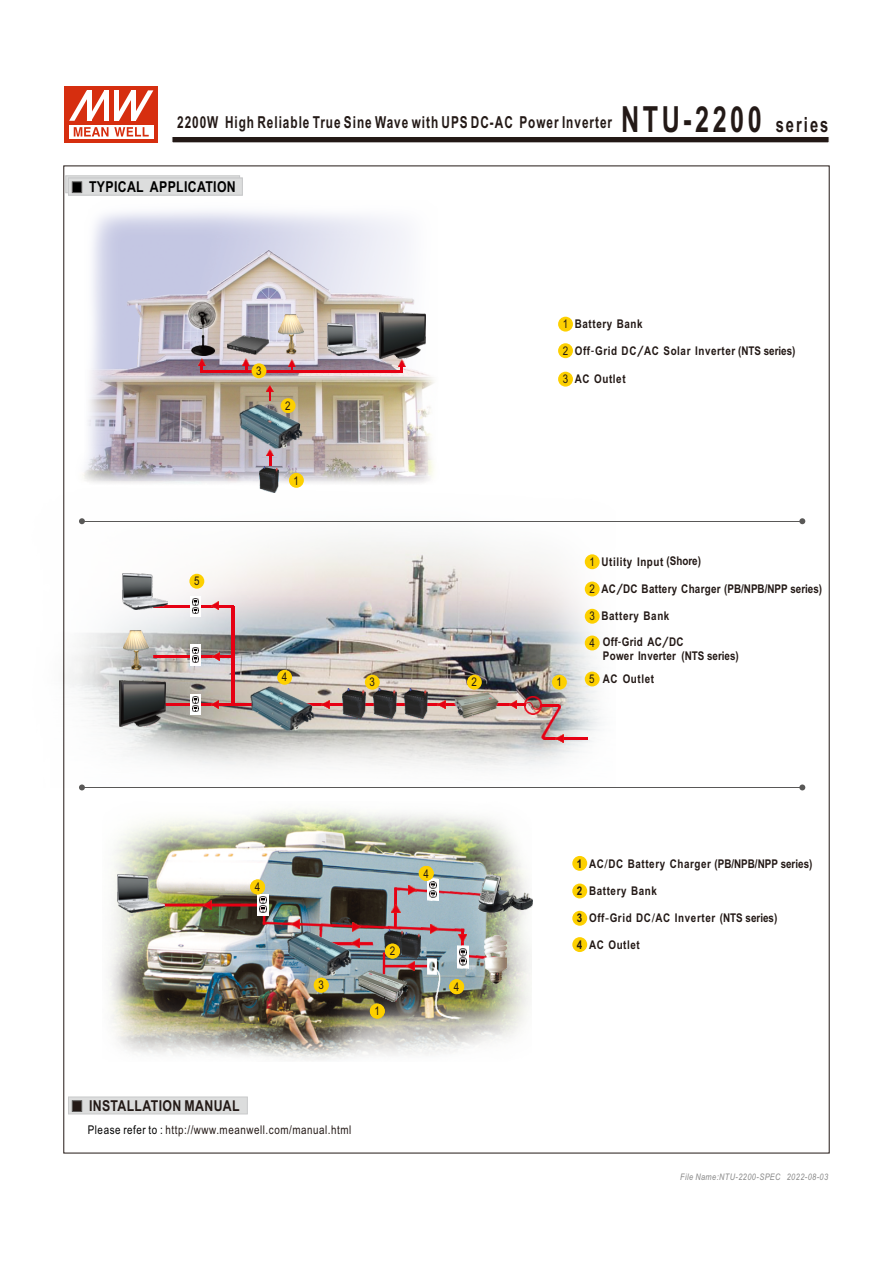
<style>
.page{position:relative;width:893px;height:1263px;background:#fff}
.page>*{position:absolute;margin:0;border:0;box-sizing:border-box;transform-origin:0 0}
.t1{font:700 16.5px "Arial Narrow";letter-spacing:.07em;color:#231916;scale:.87 1}
.t2{font:700 15px "Arial Narrow";letter-spacing:.025em;color:#000}
.t3{font:700 15px "Arial Narrow";letter-spacing:.025em;color:#231916}
.t4{font:700 12px/26.1px "Arial Narrow";letter-spacing:.05em;color:#231916}
.t5{font:700 12px/23.9px "Arial Narrow";letter-spacing:.02em;color:#231916}
.t6{font:12px "Arial Narrow";letter-spacing:.045em;color:#231916}
.t7{font:italic 9px "Arial Narrow";letter-spacing:.045em;color:#898989}
.s1{font-size:36px}
.s2{font-size:21px}
.s3{font-weight:400}
.s4{font-family:"Lucida Sans";font-weight:600}
.s5{color:#000}
.s6{font-family:"Arial Unicode MS";font-weight:400}
</style>
<div class="page">
<div style="left:65px;top:87px;width:93px;height:56px;background:#d62e0f"></div>
<svg style="left:69px;top:125px;width:84px;height:13px"></svg>
<svg style="left:74px;top:127px;width:75px;height:9px"></svg>
<svg style="left:69px;top:90px;width:84px;height:31px"></svg>
<img style="left:63px;top:488px;width:537px;height:300px">
<img style="left:109px;top:810px;width:422px;height:250px">
<img style="left:164px;top:903px;width:94px;height:3px">
<img style="left:262px;top:915px;width:4px;height:7px">
<img style="left:394px;top:892px;width:3px;height:30px">
<img style="left:382px;top:952px;width:4px;height:18px">
<img style="left:461px;top:931px;width:3px;height:15px">
<img style="left:262px;top:922px;width:202px;height:9px">
<img style="left:394px;top:887px;width:33px;height:5px">
<img style="left:469px;top:954px;width:16px;height:6px">
<img style="left:438px;top:890px;width:40px;height:7px">
<img style="left:383px;top:964px;width:45px;height:3px">
<img style="left:359px;top:942px;width:14px;height:3px">
<svg style="left:291px;top:920px;width:8px;height:7px"></svg>
<svg style="left:407px;top:961px;width:8px;height:9px"></svg>
<svg style="left:203px;top:900px;width:8px;height:9px"></svg>
<svg style="left:354px;top:939px;width:5px;height:8px"></svg>
<svg style="left:391px;top:904px;width:9px;height:8px"></svg>
<svg style="left:430px;top:925px;width:8px;height:8px"></svg>
<svg style="left:352px;top:922px;width:8px;height:9px"></svg>
<svg style="left:408px;top:886px;width:8px;height:8px"></svg>
<svg style="left:458px;top:934px;width:9px;height:8px"></svg>
<img style="left:258px;top:894px;width:11px;height:21px">
<svg style="left:260px;top:897px;width:7px;height:16px"></svg>
<img style="left:427px;top:879px;width:11px;height:22px">
<svg style="left:429px;top:881px;width:7px;height:17px"></svg>
<img style="left:458px;top:946px;width:11px;height:22px">
<svg style="left:460px;top:949px;width:7px;height:16px"></svg>
<img style="left:428px;top:958px;width:8px;height:16px">
<img style="left:117px;top:875px;width:47px;height:38px">
<img style="left:359px;top:970px;width:49px;height:32px">
<img style="left:385px;top:929px;width:35px;height:29px">
<img style="left:430px;top:966px;width:34px;height:53px">
<img style="left:478px;top:874px;width:54px;height:38px">
<img style="left:485px;top:936px;width:21px;height:47px">
<img style="left:75px;top:251px;width:369px;height:288px">
<svg style="left:68px;top:1097px;width:180px;height:17px;background:#d3d4d4"></svg>
<div style="left:572px;top:911px;width:15px;height:15px;background:#fdd000;border-radius:50%"></div>
<div style="left:572px;top:937px;width:15px;height:15px;background:#fdd000;border-radius:50%"></div>
<div style="left:572px;top:883px;width:15px;height:15px;background:#fdd000;border-radius:50%"></div>
<div style="left:572px;top:856px;width:15px;height:15px;background:#fdd000;border-radius:50%"></div>
<img style="left:165px;top:703px;width:360px;height:2px">
<img style="left:232px;top:606px;width:2px;height:99px">
<img style="left:167px;top:605px;width:66px;height:2px">
<img style="left:563px;top:737px;width:25px;height:2px">
<img style="left:541px;top:704px;width:19px;height:35px">
<img style="left:153px;top:656px;width:80px;height:2px">
<img style="left:190px;top:596px;width:11px;height:20px">
<svg style="left:192px;top:598px;width:7px;height:16px"></svg>
<img style="left:190px;top:694px;width:11px;height:20px">
<svg style="left:192px;top:697px;width:7px;height:15px"></svg>
<img style="left:190px;top:645px;width:11px;height:20px">
<svg style="left:192px;top:647px;width:7px;height:15px"></svg>
<svg style="left:509px;top:700px;width:8px;height:9px"></svg>
<svg style="left:556px;top:734px;width:7px;height:8px"></svg>
<svg style="left:438px;top:700px;width:7px;height:9px"></svg>
<svg style="left:321px;top:700px;width:8px;height:9px"></svg>
<svg style="left:211px;top:700px;width:8px;height:9px"></svg>
<svg style="left:211px;top:602px;width:8px;height:8px"></svg>
<svg style="left:212px;top:653px;width:8px;height:8px"></svg>
<img style="left:525px;top:697px;width:17px;height:17px">
<img style="left:525px;top:702px;width:16px;height:7px">
<img style="left:454px;top:692px;width:45px;height:27px">
<img style="left:405px;top:688px;width:22px;height:30px">
<img style="left:374px;top:688px;width:22px;height:30px">
<img style="left:343px;top:688px;width:22px;height:30px">
<img style="left:120px;top:680px;width:45px;height:46px">
<img style="left:122px;top:574px;width:45px;height:36px">
<div style="left:585px;top:609px;width:15px;height:15px;background:#fdd000;border-radius:50%"></div>
<div style="left:585px;top:671px;width:15px;height:15px;background:#fdd000;border-radius:50%"></div>
<div style="left:585px;top:635px;width:15px;height:15px;background:#fdd000;border-radius:50%"></div>
<div style="left:585px;top:581px;width:15px;height:15px;background:#fdd000;border-radius:50%"></div>
<div style="left:585px;top:554px;width:15px;height:15px;background:#fdd000;border-radius:50%"></div>
<hr style="left:84px;top:787px;width:718px;height:1px;background:#595857">
<svg style="left:79px;top:784px;width:6px;height:6px"></svg>
<svg style="left:799px;top:784px;width:6px;height:6px"></svg>
<div style="left:552px;top:675px;width:15px;height:15px;background:#fdd000;border-radius:50%"></div>
<div style="left:467px;top:675px;width:15px;height:15px;background:#fdd000;border-radius:50%"></div>
<div style="left:365px;top:675px;width:15px;height:15px;background:#fdd000;border-radius:50%"></div>
<div style="left:189px;top:574px;width:15px;height:15px;background:#fdd000;border-radius:50%"></div>
<div style="left:277px;top:670px;width:15px;height:15px;background:#fdd000;border-radius:50%"></div>
<img style="left:327px;top:324px;width:39px;height:31px">
<img style="left:279px;top:314px;width:24px;height:42px">
<img style="left:185px;top:300px;width:33px;height:56px">
<img style="left:259px;top:466px;width:20px;height:26px">
<svg style="left:266px;top:385px;width:8px;height:15px"></svg>
<svg style="left:288px;top:360px;width:8px;height:11px"></svg>
<svg style="left:398px;top:360px;width:7px;height:12px"></svg>
<svg style="left:198px;top:359px;width:7px;height:14px"></svg>
<svg style="left:243px;top:361px;width:7px;height:10px"></svg>
<svg style="left:267px;top:452px;width:7px;height:13px"></svg>
<img style="left:201px;top:371px;width:202px;height:2px">
<svg style="left:65px;top:175px;width:178px;height:20px;background:#d3d3d4"></svg>
<div style="left:558px;top:372px;width:15px;height:15px;background:#fdd000;border-radius:50%"></div>
<div style="left:558px;top:343px;width:15px;height:15px;background:#fdd000;border-radius:50%"></div>
<div style="left:558px;top:317px;width:15px;height:15px;background:#fdd000;border-radius:50%"></div>
<div style="left:289px;top:473px;width:15px;height:15px;background:#fdd000;border-radius:50%"></div>
<div style="left:252px;top:363px;width:14px;height:15px;background:#fdd000;border-radius:50%"></div>
<svg style="left:281px;top:398px;width:15px;height:15px"></svg>
<img style="left:227px;top:330px;width:41px;height:31px">
<img style="left:380px;top:312px;width:45px;height:46px">
<hr style="left:84px;top:521px;width:718px;height:1px;background:#595857">
<svg style="left:79px;top:518px;width:6px;height:6px"></svg>
<svg style="left:799px;top:518px;width:6px;height:6px"></svg>
<img style="left:124px;top:630px;width:24px;height:42px">
<img style="left:236px;top:400px;width:70px;height:52px">
<img style="left:248px;top:683px;width:69px;height:51px">
<div style="left:370px;top:1004px;width:15px;height:14px;background:#fdd000;border-radius:50%"></div>
<div style="left:250px;top:879px;width:15px;height:15px;background:#fdd000;border-radius:50%"></div>
<div style="left:449px;top:979px;width:15px;height:15px;background:#fdd000;border-radius:50%"></div>
<div style="left:419px;top:866px;width:15px;height:15px;background:#fdd000;border-radius:50%"></div>
<div style="left:314px;top:978px;width:15px;height:14px;background:#fdd000;border-radius:50%"></div>
<div style="left:385px;top:944px;width:15px;height:14px;background:#fdd000;border-radius:50%"></div>
<img style="left:285px;top:927px;width:69px;height:52px">
<svg style="left:172px;top:137px;width:657px;height:6px;background:#3b322f"></svg>
<h1 class="t1" style="left:177px;top:116px;width:750px">2200W High Reliable True Sine Wave with UPS DC-AC Power Inverter <span class="s1">NTU-2200</span> <span class="s2">series</span></h1>
<p class="t2" style="left:86px;top:179px;width:148px">TYPICAL APPLICATION</p>
<p class="t2" style="left:89px;top:182px;width:148px">TYPICAL APPLICATION</p>
<p class="t6" style="left:194px;top:577px;width:7px">5</p>
<p class="t6" style="left:256px;top:366px;width:7px">3</p>
<p class="t6" style="left:285px;top:401px;width:7px">2</p>
<p class="t6" style="left:294px;top:476px;width:7px">1</p>
<p class="t6" style="left:282px;top:673px;width:7px">4</p>
<p class="t4" style="left:563px;top:312px;width:82px"><span class="s3">1</span> Battery Bank</p>
<p class="t4" style="left:563px;top:339px;width:234px"><span class="s3">2</span> Off<span class="s4">-</span>Grid DC<span class="s4">/</span>AC Solar Inverter (NTS series)</p>
<p class="t4" style="left:563px;top:367px;width:64px"><span class="s3">3</span> AC Outlet</p>
<p class="t6" style="left:369px;top:678px;width:7px">3</p>
<p class="t6" style="left:472px;top:678px;width:7px">2</p>
<p class="t6" style="left:557px;top:678px;width:7px">1</p>
<p class="t4" style="left:589px;top:550px;width:113px"><span class="s3">1</span> Utility Input (Shore)</p>
<p class="t5" style="left:589px;top:578px;width:234px"><span class="s3">2</span> AC<span class="s4">/</span>DC Battery Charger (PB/NPB/NPP series)</p>
<p class="t4" style="left:589px;top:604px;width:96px"><span class="s3">3</span> Battery Bank<br><span class="s3">4</span> Off<span class="s4">-</span>Grid AC<span class="s4">/</span>DC</p>
<p class="t5" style="left:589px;top:644px;width:151px;text-indent:14px">Power Inverter (NTS series)<br><span class="s3">5</span> AC Outlet</p>
<p class="t6" style="left:255px;top:882px;width:7px">4</p>
<p class="t6" style="left:318px;top:980px;width:7px">3</p>
<p class="t6" style="left:390px;top:946px;width:7px">2</p>
<p class="t6" style="left:374px;top:1006px;width:7px">1</p>
<p class="t6" style="left:423px;top:869px;width:7px">4</p>
<p class="t6" style="left:454px;top:982px;width:7px">4</p>
<p class="t3" style="left:89px;top:1100px;width:152px">INSTALLATION MANUAL</p>
<p class="t6" style="left:88px;top:1125px;width:265px"><span class="s5">Please refer to :</span> http://www.meanwell.com/manual.html</p>
<p class="t4" style="left:577px;top:852px;width:237px">1 AC<span class="s6">/</span>DC Battery Charger (PB/NPB/NPP series)</p>
<p class="t4" style="left:577px;top:879px;width:82px">2 Battery Bank</p>
<p class="t4" style="left:577px;top:906px;width:202px">3 Off<span class="s6">-</span>Grid DC<span class="s6">/</span>AC Inverter (NTS series)</p>
<p class="t4" style="left:577px;top:933px;width:64px">4 AC Outlet</p>
<p class="t7" style="left:680px;top:1173px;width:150px">File Name:NTU-2200-SPEC 2022-08-03</p>
</div>
